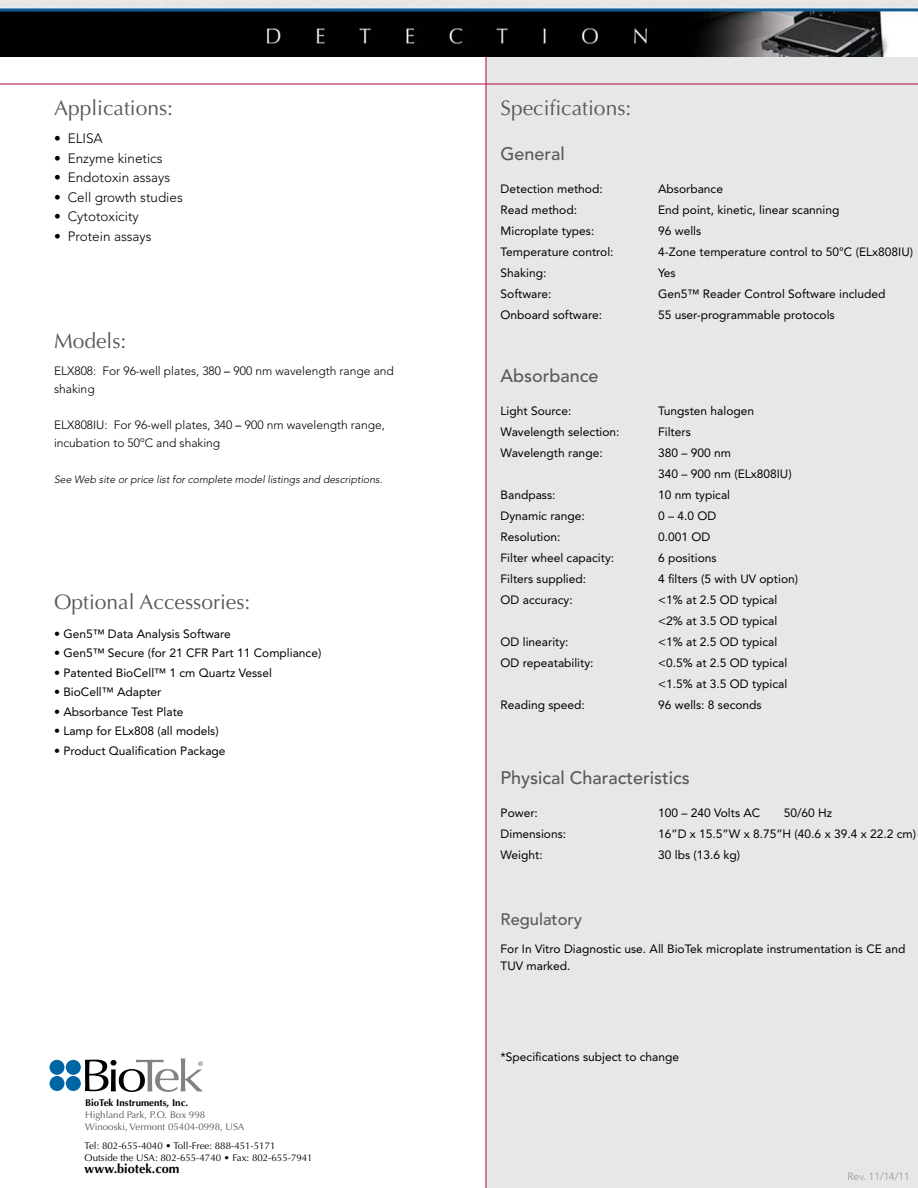
<style>
.page{position:relative;width:918px;height:1188px;background:#fff}
.page>*{position:absolute;margin:0;border:0;box-sizing:border-box;transform-origin:0 0}
.t1{font:21px "Optima LT Std";color:#58595b}
.t2{font:500 18px "Avenir LT Std";color:#58595b}
.t3{font:500 16.5px "Avenir LT Std";color:#58595b}
.t4{font:300 13.5px "Avenir LT Std";color:#000}
.t5{font:700 12.75px "Optima LT Std";color:#000}
.t6{font:12px/21px "Avenir LT Std";color:#000}
.t7{font:300 12px/18px "Avenir LT Std";color:#000}
.t8{font:italic 300 10.5px "Avenir LT Std";color:#000}
.t9{font:300 10.5px "Avenir LT Std";color:#939598}
.t10{font:9.75px/12px "Optima LT Std";color:#000}
.t11{font:9.75px/11.7px "Optima LT Std";color:#58595b}
.t12{font:700 9.75px "Optima LT Std";color:#000}
.s1{font-weight:400}
</style>
<div class="page">
<div style="left:486px;top:51px;width:432px;height:1137px;background:#e6e7e8"></div>
<hr style="left:0;top:84px;width:918px;height:1px;background:#b30838">
<hr style="left:486px;top:56px;width:1px;height:1132px;background:#b30838">
<svg style="left:85px;top:1058px;width:118px;height:34px"></svg>
<div style="left:49px;top:1060px;width:15px;height:15px;background:#0065a4;border-radius:50%"></div>
<div style="left:50px;top:1076px;width:15px;height:15px;background:#0065a4;border-radius:50%"></div>
<div style="left:66px;top:1060px;width:15px;height:15px;background:#0065a4;border-radius:50%"></div>
<div style="left:66px;top:1076px;width:15px;height:15px;background:#0065a4;border-radius:50%"></div>
<img style="left:0;top:0;width:918px;height:56px">
<h1 class="t1" style="left:54px;top:95px;width:121px">Applications:</h1>
<p class="t4" style="left:54px;top:131px;width:50px">• ELISA</p>
<p class="t4" style="left:54px;top:150px;width:110px">• Enzyme kinetics</p>
<p class="t4" style="left:54px;top:170px;width:118px">• Endotoxin assays</p>
<p class="t4" style="left:54px;top:189px;width:130px">• Cell growth studies</p>
<p class="t4" style="left:54px;top:209px;width:86px">• Cytotoxicity</p>
<p class="t4" style="left:54px;top:228px;width:99px">• Protein assays</p>
<h1 class="t1" style="left:54px;top:329px;width:74px">Models:</h1>
<p class="t7" style="left:54px;top:362px;width:341px">ELX808: For 96-well plates, 380 <span class="s1">–</span> 900 nm wavelength range and shaking</p>
<p class="t7" style="left:54px;top:416px;width:333px">ELX808IU: For 96-well plates, 340 <span class="s1">–</span> 900 nm wavelength range, incubation to 50ºC and shaking</p>
<p class="t8" style="left:54px;top:473px;width:330px">See Web site or price list for complete model listings and descriptions.</p>
<h1 class="t1" style="left:54px;top:590px;width:198px">Optional Accessories:</h1>
<p class="t6" style="left:54px;top:623px;width:178px">• Gen5™ Data Analysis Software</p>
<p class="t6" style="left:54px;top:643px;width:269px">• Gen5™ Secure (for 21 CFR Part 11 Compliance)</p>
<p class="t6" style="left:54px;top:662px;width:219px">• Patented BioCell™ 1 cm Quartz Vessel</p>
<p class="t6" style="left:54px;top:682px;width:109px">• BioCell™ Adapter</p>
<p class="t6" style="left:54px;top:701px;width:131px">• Absorbance Test Plate</p>
<p class="t6" style="left:54px;top:721px;width:166px">• Lamp for ELx808 (all models)</p>
<p class="t6" style="left:54px;top:740px;width:173px">• Product Qualification Package</p>
<p class="t12" style="left:85px;top:1097px;width:105px">BioTek Instruments, Inc.</p>
<p class="t11" style="left:85px;top:1109px;width:161px">Highland Park, P.O. Box 998<br>Winooski, Vermont 05404-0998, USA</p>
<p class="t10" style="left:85px;top:1140px;width:230px">Tel: 802-655-4040 • Toll-Free: 888-451-5171<br>Outside the USA: 802-655-4740 • Fax: 802-655-7941</p>
<p class="t5" style="left:85px;top:1161px;width:96px">www.biotek.com</p>
<h1 class="t1" style="left:501px;top:95px;width:132px">Specifications:</h1>
<h2 class="t2" style="left:501px;top:143px;width:66px">General</h2>
<p class="t6" style="left:501px;top:178px;width:104px">Detection method:</p>
<p class="t6" style="left:658px;top:178px;width:66px">Absorbance</p>
<p class="t6" style="left:501px;top:199px;width:78px">Read method:</p>
<p class="t6" style="left:658px;top:199px;width:183px">End point, kinetic, linear scanning</p>
<p class="t6" style="left:501px;top:220px;width:95px">Microplate types:</p>
<p class="t6" style="left:658px;top:220px;width:45px">96 wells</p>
<p class="t6" style="left:501px;top:241px;width:114px">Temperature control:</p>
<p class="t6" style="left:658px;top:241px;width:256px">4-Zone temperature control to 50°C (ELx808IU)</p>
<p class="t6" style="left:501px;top:262px;width:47px">Shaking:</p>
<p class="t6" style="left:658px;top:262px;width:19px">Yes</p>
<p class="t6" style="left:501px;top:283px;width:52px">Software:</p>
<p class="t6" style="left:658px;top:283px;width:229px">Gen5™ Reader Control Software included</p>
<p class="t6" style="left:501px;top:304px;width:103px">Onboard software:</p>
<p class="t6" style="left:658px;top:304px;width:178px">55 user-programmable protocols</p>
<h2 class="t2" style="left:501px;top:365px;width:100px">Absorbance</h2>
<p class="t6" style="left:501px;top:400px;width:72px">Light Source:</p>
<p class="t6" style="left:658px;top:400px;width:98px">Tungsten halogen</p>
<p class="t6" style="left:501px;top:421px;width:120px">Wavelength selection:</p>
<p class="t6" style="left:658px;top:421px;width:34px">Filters</p>
<p class="t6" style="left:501px;top:442px;width:104px">Wavelength range:</p>
<p class="t6" style="left:658px;top:442px;width:135px">380 – 900 nm<br>340 – 900 nm (ELx808IU)</p>
<p class="t6" style="left:501px;top:484px;width:56px">Bandpass:</p>
<p class="t6" style="left:658px;top:484px;width:74px">10 nm typical</p>
<p class="t6" style="left:501px;top:505px;width:86px">Dynamic range:</p>
<p class="t6" style="left:658px;top:505px;width:60px">0 – 4.0 OD</p>
<p class="t6" style="left:501px;top:526px;width:62px">Resolution:</p>
<p class="t6" style="left:658px;top:526px;width:54px">0.001 OD</p>
<p class="t6" style="left:501px;top:547px;width:115px">Filter wheel capacity:</p>
<p class="t6" style="left:658px;top:547px;width:60px">6 positions</p>
<p class="t6" style="left:501px;top:568px;width:87px">Filters supplied:</p>
<p class="t6" style="left:658px;top:568px;width:142px">4 filters (5 with UV option)</p>
<p class="t6" style="left:501px;top:589px;width:74px">OD accuracy:</p>
<p class="t6" style="left:658px;top:589px;width:121px">&lt;1% at 2.5 OD typical &lt;2% at 3.5 OD typical</p>
<p class="t6" style="left:501px;top:631px;width:70px">OD linearity:</p>
<p class="t6" style="left:658px;top:631px;width:121px">&lt;1% at 2.5 OD typical</p>
<p class="t6" style="left:501px;top:652px;width:94px">OD repeatability:</p>
<p class="t6" style="left:658px;top:652px;width:131px">&lt;0.5% at 2.5 OD typical &lt;1.5% at 3.5 OD typical</p>
<p class="t6" style="left:501px;top:694px;width:86px">Reading speed:</p>
<p class="t6" style="left:658px;top:694px;width:105px">96 wells: 8 seconds</p>
<h2 class="t2" style="left:501px;top:767px;width:191px">Physical Characteristics</h2>
<p class="t6" style="left:501px;top:802px;width:39px">Power:</p>
<p class="t6" style="left:658px;top:802px;width:104px">100 – 240 Volts AC</p>
<p class="t6" style="left:784px;top:802px;width:50px">50/60 Hz</p>
<p class="t6" style="left:501px;top:823px;width:67px">Dimensions:</p>
<p class="t6" style="left:658px;top:823px;width:259px">16”D x 15.5”W x 8.75”H (40.6 x 39.4 x 22.2 cm)</p>
<p class="t6" style="left:501px;top:844px;width:44px">Weight:</p>
<p class="t6" style="left:658px;top:844px;width:84px">30 lbs (13.6 kg)</p>
<h3 class="t3" style="left:501px;top:909px;width:83px">Regulatory</h3>
<p class="t6" style="left:501px;top:941px;width:406px;line-height:16.5px">For In Vitro Diagnostic use. All BioTek microplate instrumentation is CE and<br>TUV marked.</p>
<p class="t6" style="left:501px;top:1047px;width:180px">*Specifications subject to change</p>
<p class="t9" style="left:847px;top:1170px;width:64px">Rev. 11/14/11</p>
</div>
